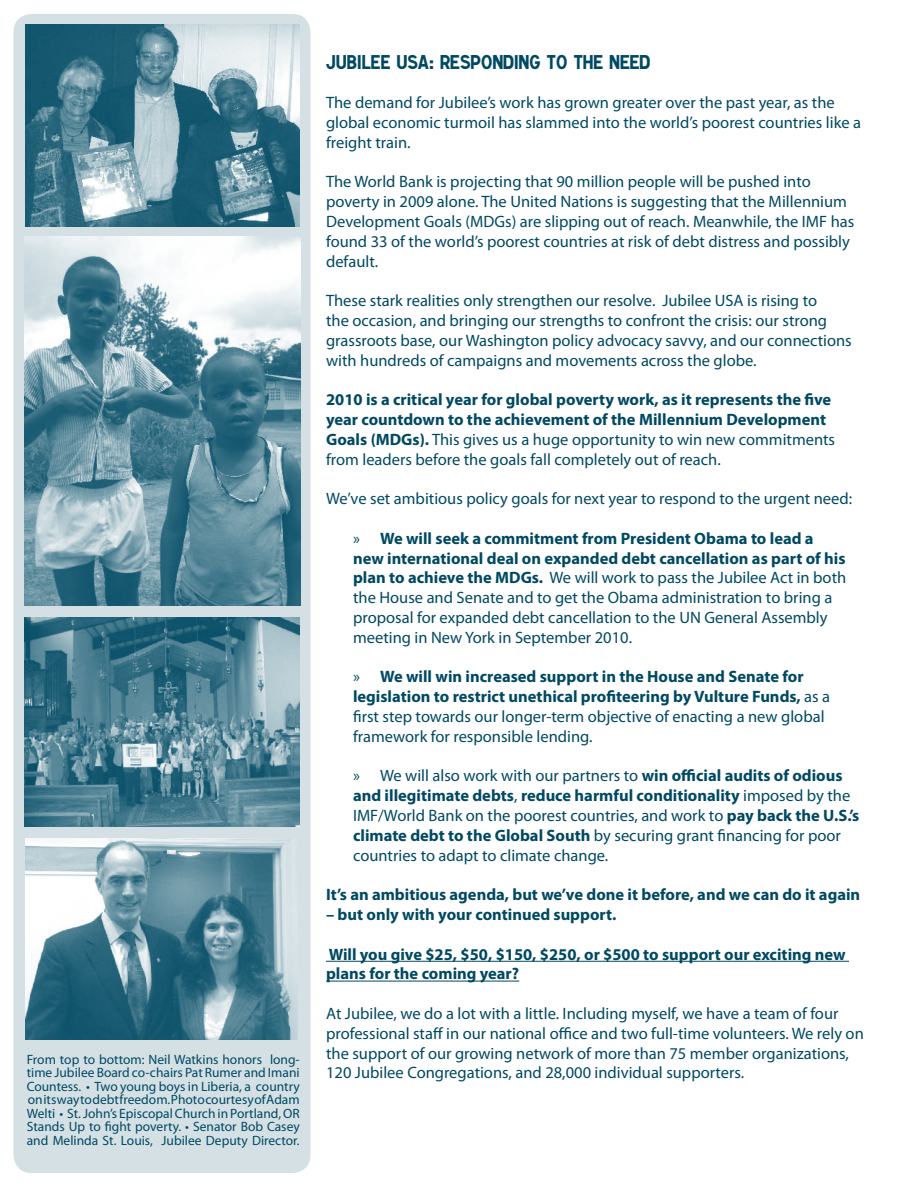
<style>
.page{position:relative;width:918px;height:1188px;background:#fff}
.page>*{position:absolute;margin:0;border:0;box-sizing:border-box;transform-origin:0 0}
.t1{font:19.5px "Caracteres L1";color:#004963}
.t2{font:16.5px/19.8px "Myriad Pro";color:#004963}
.t3{font:700 16.5px/19.8px "Myriad Pro";color:#004963}
.t4{font:13.5px/13.5px "Myriad Pro";color:#004963;text-align:justify}
.s1{font-weight:400}
.s2{font-weight:700}
</style>
<div class="page">
<div style="left:14px;top:14px;width:296px;height:1159px;background:#d4e0e4;border-radius:18px"></div>
<hr style="left:326px;top:961px;width:523px;height:1px;background:#004963">
<hr style="left:326px;top:981px;width:193px;height:1px;background:#004963">
<img style="left:26px;top:838px;width:272px;height:202px">
<img style="left:24px;top:237px;width:276px;height:369px">
<img style="left:26px;top:24px;width:273px;height:203px">
<img style="left:24px;top:618px;width:276px;height:208px">
<p class="t4" style="left:27px;top:1052px;width:275px">From top to bottom: Neil Watkins honors long&shy;time Jubilee Board co-chairs Pat Rumer and Imani Countess. • Two young boys in Liberia, a country on its way to debt freedom. Photo courtesy of Adam Welti • St. John’s Episcopal Church in Portland, OR Stands Up to fight poverty. • Senator Bob Casey and Melinda St. Louis, Jubilee Deputy Director.</p>
<p class="t1" style="left:326px;top:51px;width:326px">JUBILEE USA: RESPONDING TO THE NEED</p>
<p class="t2" style="left:326px;top:93px;width:537px">The demand for Jubilee’s work has grown greater over the past year, as the global economic turmoil has slammed into the world’s poorest countries like a freight train.</p>
<p class="t2" style="left:326px;top:172px;width:530px">The World Bank is projecting that 90 million people will be pushed into poverty in 2009 alone. The United Nations is suggesting that the Millennium Development Goals (MDGs) are slipping out of reach. Meanwhile, the IMF has found 33 of the world’s poorest countries at risk of debt distress and possibly default.</p>
<p class="t2" style="left:326px;top:291px;width:527px">These stark realities only strengthen our resolve. Jubilee USA is rising to<br>the occasion, and bringing our strengths to confront the crisis: our strong grassroots base, our Washington policy advocacy savvy, and our connections with hundreds of campaigns and movements across the globe.</p>
<p class="t3" style="left:326px;top:389px;width:511px">2010 is a critical year for global poverty work, as it represents the five year countdown to the achievement of the Millennium Development Goals (MDGs). <span class="s1">This gives us a huge opportunity to win new commitments from leaders before the goals fall completely out of reach.</span></p>
<p class="t2" style="left:326px;top:489px;width:528px">We’ve set ambitious policy goals for next year to respond to the urgent need:</p>
<p class="t2" style="left:353px;top:528px;width:495px;text-indent:27px"><span class="s2">We will seek a commitment from President Obama to lead a new international deal on expanded debt cancellation as part of his plan to achieve the MDGs.</span> We will work to pass the Jubilee Act in both the House and Senate and to get the Obama administration to bring a proposal for expanded debt cancellation to the UN General Assembly meeting in New York in September 2010.</p>
<p class="t3" style="left:353px;top:666px;width:479px;text-indent:27px">We will win increased support in the House and Senate for legislation to restrict unethical profiteering by Vulture Funds, <span class="s1">as a first step towards our longer-term objective of enacting a new global framework for responsible lending.</span></p>
<p class="t2" style="left:353px;top:766px;width:508px;text-indent:27px">We will also work with our partners to <span class="s2">win official audits of odious and illegitimate debts</span>, <span class="s2">reduce harmful conditionality</span> imposed by the IMF/World Bank on the poorest countries, and work to <span class="s2">pay back the U.S.’s climate debt to the Global South</span> by securing grant financing for poor countries to adapt to climate change.</p>
<p class="t3" style="left:326px;top:884px;width:536px">It’s an ambitious agenda, but we’ve done it before, and we can do it again</p>
<p class="t3" style="left:326px;top:904px;width:292px">– but only with your continued support.</p>
<p class="t3" style="left:326px;top:944px;width:521px">Will you give $25, $50, $150, $250, or $500 to support our exciting new plans for the coming year?</p>
<p class="t2" style="left:326px;top:1003px;width:539px">At Jubilee, we do a lot with a little. Including myself, we have a team of four professional staff in our national office and two full-time volunteers. We rely on the support of our growing network of more than 75 member organizations, 120 Jubilee Congregations, and 28,000 individual supporters.</p>
<p class="t2" style="left:353px;top:528px;width:8px">»</p>
<p class="t2" style="left:353px;top:667px;width:8px">»</p>
<p class="t2" style="left:353px;top:766px;width:8px">»</p>
</div>
